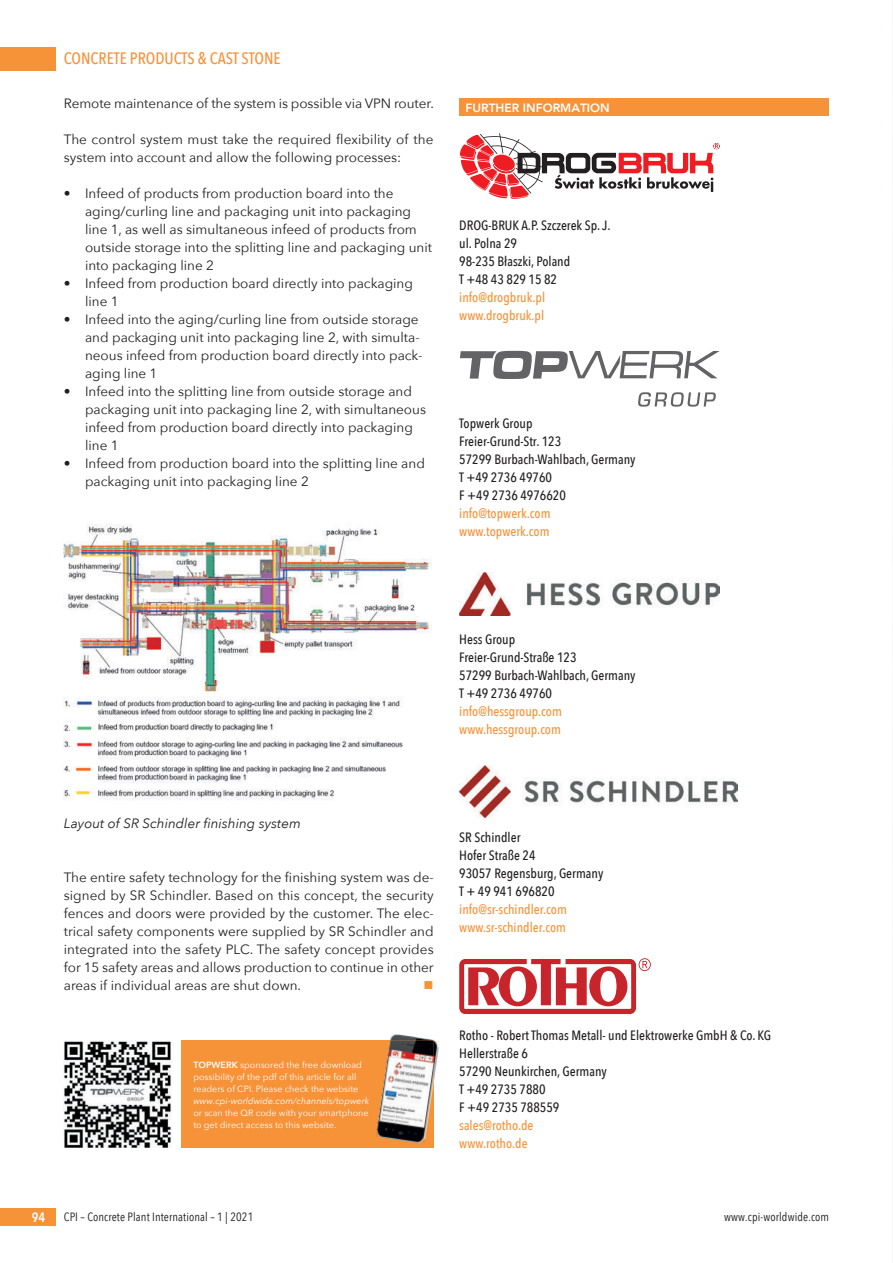
<style>
.page{position:relative;width:893px;height:1263px;background:#fff}
.page>*{position:absolute;margin:0;border:0;box-sizing:border-box;transform-origin:0 0}
.t1{font:500 16.5px "Avenir Next Condensed";color:#f69238}
.t2{font:13.5px/18px "Avenir Next";color:#231f20}
.t3{font:500 13.5px/18px "Avenir Next Condensed";color:#231f20}
.t4{font:500 13.5px/18px "Avenir Next Condensed";color:#f69238}
.t5{font:italic 13.5px "Avenir Next";color:#231f20}
.t6{font:600 13.5px "Avenir Next Condensed";color:#fff}
.t7{font:13.5px "Wingdings";color:#f69238}
.t8{font:12px "Avenir Next Condensed";letter-spacing:.01em;color:#231f20}
.t9{font:800 12px "Avenir";color:#fff}
.t10{font:9px/12px "Avenir Next";color:#fff}
.t11{font:italic 9px "Avenir Next";color:#fff}
.s1{font-weight:600}
</style>
<div class="page">
<div style="left:0;top:47px;width:55px;height:23px;background:#f69238"></div>
<div style="left:0;top:1208px;width:55px;height:18px;background:#f69238"></div>
<div style="left:459px;top:99px;width:370px;height:17px;background:#f69238"></div>
<svg style="left:460px;top:133px;width:260px;height:66px"></svg>
<svg style="left:460px;top:351px;width:260px;height:28px"></svg>
<svg style="left:638px;top:392px;width:78px;height:15px"></svg>
<img style="left:460px;top:572px;width:260px;height:43px">
<img style="left:460px;top:766px;width:278px;height:51px">
<svg style="left:459px;top:958px;width:192px;height:56px"></svg>
<div style="left:182px;top:1040px;width:252px;height:108px;background:#f69238"></div>
<img style="left:64px;top:1041px;width:107px;height:107px">
<img style="left:390px;top:1034px;width:49px;height:46px">
<img style="left:376px;top:1040px;width:58px;height:104px">
<img style="left:64px;top:524px;width:368px;height:276px">
<p class="t1" style="left:64px;top:49px;width:218px">CONCRETE PRODUCTS &amp; CAST STONE</p>
<p class="t2" style="left:64px;top:94px;width:372px">Remote maintenance of the system is possible via VPN router.</p>
<p class="t2" style="left:64px;top:130px;width:371px">The control system must take the required flexibility of the system into account and allow the following processes:</p>
<p class="t2" style="left:85px;top:184px;width:349px;text-indent:-21px">• Infeed of products from production board into the aging/curling line and packaging unit into packaging line 1, as well as simultaneous infeed of products from outside storage into the splitting line and packaging unit into packaging line 2</p>
<p class="t2" style="left:85px;top:274px;width:329px;text-indent:-21px">• Infeed from production board directly into packaging line 1</p>
<p class="t2" style="left:85px;top:310px;width:339px;text-indent:-21px">• Infeed into the aging/curling line from outside storage and packaging unit into packaging line 2, with simulta&shy;neous infeed from production board directly into pack&shy;aging line 1</p>
<p class="t2" style="left:85px;top:382px;width:342px;text-indent:-21px">• Infeed into the splitting line from outside storage and packaging unit into packaging line 2, with simultaneous infeed from production board directly into packaging line 1</p>
<p class="t2" style="left:85px;top:454px;width:341px;text-indent:-21px">• Infeed from production board into the splitting line and packaging unit into packaging line 2</p>
<p class="t9" style="left:466px;top:98px;width:146px">FURTHER INFORMATION</p>
<p class="t3" style="left:459px;top:217px;width:153px">DROG-BRUK A.P. Szczerek Sp. J. ul. Polna 29<br>98-235 Błaszki, Poland<br>T +48 43 829 15 82</p>
<p class="t4" style="left:459px;top:289px;width:87px">info@drogbruk.pl www.drogbruk.pl</p>
<p class="t3" style="left:459px;top:415px;width:178px">Topwerk Group<br>Freier-Grund-Str. 123<br>57299 Burbach-Wahlbach, Germany<br>T +49 2736 49760<br>F +49 2736 4976620</p>
<p class="t4" style="left:459px;top:505px;width:93px">info@topwerk.com www.topwerk.com</p>
<p class="t3" style="left:459px;top:631px;width:178px">Hess Group<br>Freier-Grund-Straße 123<br>57299 Burbach-Wahlbach, Germany<br>T +49 2736 49760</p>
<p class="t4" style="left:459px;top:703px;width:104px">info@hessgroup.com www.hessgroup.com</p>
<p class="t5" style="left:64px;top:812px;width:239px">Layout of SR Schindler finishing system</p>
<p class="t2" style="left:64px;top:868px;width:371px;text-align:justify">The entire safety technology for the finishing system was de&shy;signed by SR Schindler. Based on this concept, the security fences and doors were provided by the customer. The elec&shy;trical safety components were supplied by SR Schindler and integrated into the safety PLC. The safety concept provides for 15 safety areas and allows production to continue in other areas if individual areas are shut down.</p>
<p class="t7" style="left:424px;top:978px;width:12px">■</p>
<p class="t10" style="left:193px;top:1058px;width:170px"><span class="s1">TOPWERK</span> sponsored the free download possibility of the pdf of this article for all readers of CPI. Please check the website</p>
<p class="t11" style="left:193px;top:1093px;width:177px">www.cpi-worldwide.com/channels/topwerk</p>
<p class="t10" style="left:193px;top:1106px;width:177px">or scan the QR code with your smartphone to get direct access to this website.</p>
<p class="t3" style="left:459px;top:829px;width:146px">SR Schindler<br>Hofer Straße 24<br>93057 Regensburg, Germany<br>T + 49 941 696820</p>
<p class="t4" style="left:459px;top:901px;width:109px">info@sr-schindler.com www.sr-schindler.com</p>
<p class="t3" style="left:459px;top:1027px;width:313px">Rotho - Robert Thomas Metall- und Elektrowerke GmbH &amp; Co. KG<br>Hellerstraße 6<br>57290 Neunkirchen, Germany<br>T +49 2735 7880<br>F +49 2735 788559</p>
<p class="t4" style="left:459px;top:1117px;width:76px">sales@rotho.de www.rotho.de</p>
<p class="t6" style="left:32px;top:1206px;width:15px">94</p>
<p class="t8" style="left:64px;top:1207px;width:191px">CPI – Concrete Plant International – 1 | 2021</p>
<p class="t8" style="left:724px;top:1207px;width:107px">www.cpi-worldwide.com</p>
</div>
